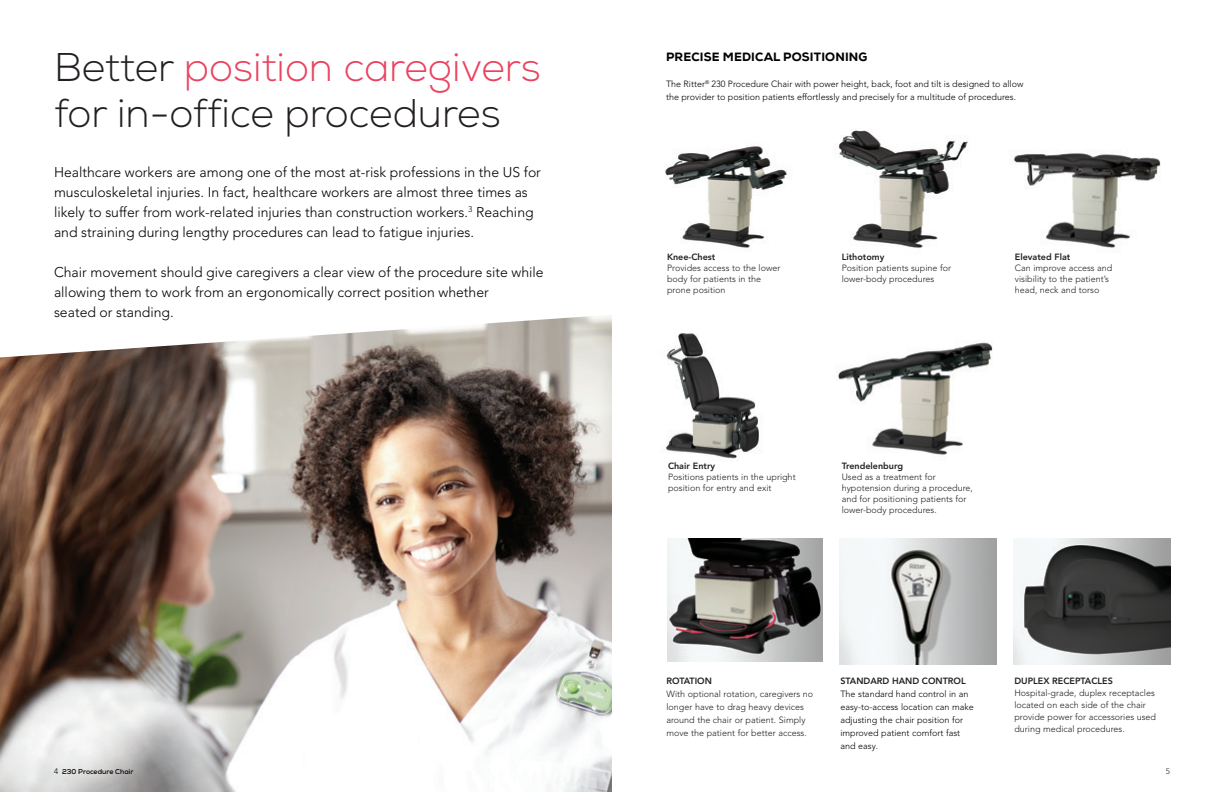
<style>
.page{position:relative;width:1224px;height:792px;background:#fff}
.page>*{position:absolute;margin:0;border:0;box-sizing:border-box;transform-origin:0 0}
.t1{font:300 40px/46px "Nexa";color:#231f20}
.Body_Style_1{font:300 14px/20px "Avenir LT Pro";color:#000}
.Headline_Style_5{font:800 12px "Nexa";letter-spacing:.015em;color:#000}
.NEW_CAPTIONS{font:300 9px/11px "Avenir LT Pro";color:#231f20}
.Body_Style_3{font:300 9px/13px "Avenir LT Pro";color:#000}
.NEW_CAPTIONS-2{font:300 9px/13px "Avenir LT Pro";color:#000}
.Body_Style_3-2{font:800 9px "Avenir LT Pro";color:#231f20}
.NEW_CAPTIONS-3{font:800 9px "Avenir LT Pro";color:#231f20}
.t2{font:300 8px "Avenir LT Pro";color:#231f20}
.t3{font:700 7px "Nexa";letter-spacing:-.005em;color:#000}
.s1{color:#ea4360}
.s2{font-weight:800}
.s3{font-family:"Avenir LT Pro";font-weight:300;font-size:8px}
</style>
<div class="page">
<img style="left:0;top:315px;width:612px;height:477px">
<img style="left:837px;top:342px;width:155px;height:113px">
<img style="left:665px;top:333px;width:97px;height:126px">
<img style="left:838px;top:130px;width:130px;height:118px">
<img style="left:1014px;top:153px;width:147px;height:95px">
<img style="left:665px;top:146px;width:125px;height:102px">
<img style="left:667px;top:539px;width:155px;height:123px">
<img style="left:1014px;top:539px;width:156px;height:126px">
<img style="left:840px;top:539px;width:156px;height:126px">
<p class="t1" style="left:54px;top:45px;width:489px">Better <span class="s1">position caregivers </span>for in-office procedures</p>
<p class="Body_Style_1" style="left:54px;top:162px;width:488px">Healthcare workers are among one of the most at-risk professions in the US for musculoskeletal injuries. In fact, healthcare workers are almost three times as likely to suffer from work-related injuries than construction workers.<sup>3</sup> Reaching and straining during lengthy procedures can lead to fatigue injuries.</p>
<p class="Body_Style_1" style="left:54px;top:262px;width:491px">Chair movement should give caregivers a clear view of the procedure site while allowing them to work from an ergonomically correct position whether<br>seated or standing.</p>
<p class="Headline_Style_5" style="left:666px;top:50px;width:203px">PRECISE MEDICAL POSITIONING</p>
<p class="Body_Style_3" style="left:666px;top:78px;width:359px">The Ritter<sup>®</sup> 230 Procedure Chair with power height, back, foot and tilt is designed to allow the provider to position patients effortlessly and precisely for a multitude of procedures.</p>
<p class="NEW_CAPTIONS-3" style="left:667px;top:252px;width:50px">Knee-Chest</p>
<p class="NEW_CAPTIONS" style="left:667px;top:263px;width:115px">Provides access to the lower body for patients in the prone position</p>
<p class="NEW_CAPTIONS" style="left:842px;top:252px;width:111px"><span class="s2">Lithotomy<br></span>Position patients supine for lower-body procedures</p>
<p class="NEW_CAPTIONS-3" style="left:1015px;top:252px;width:57px">Elevated Flat</p>
<p class="NEW_CAPTIONS" style="left:1015px;top:263px;width:99px">Can improve access and visibility to the patient’s head, neck and torso</p>
<p class="NEW_CAPTIONS" style="left:668px;top:460px;width:129px"><span class="s2">Chair Entry<br></span>Positions patients in the upright position for entry and exit</p>
<p class="NEW_CAPTIONS-3" style="left:842px;top:461px;width:63px">Trendelenburg</p>
<p class="NEW_CAPTIONS" style="left:842px;top:471px;width:133px">Used as a treatment for hypotension during a procedure, and for positioning patients for lower-body procedures.</p>
<p class="Body_Style_3-2" style="left:666px;top:676px;width:47px">ROTATION</p>
<p class="NEW_CAPTIONS" style="left:666px;top:688px;width:148px;line-height:13px">With optional rotation, caregivers no longer have to drag heavy devices around the chair or patient. Simply move the patient for better access.</p>
<p class="Body_Style_3-2" style="left:840px;top:676px;width:127px">STANDARD HAND CONTROL</p>
<p class="NEW_CAPTIONS-2" style="left:840px;top:688px;width:135px">The standard hand control in an easy-to-access location can make adjusting the chair position for improved patient comfort fast and easy.</p>
<p class="Body_Style_3-2" style="left:1014px;top:676px;width:100px">DUPLEX RECEPTACLES</p>
<p class="NEW_CAPTIONS" style="left:1014px;top:687px;width:143px;line-height:12px">Hospital-grade, duplex receptacles located on each side of the chair provide power for accessories used during medical procedures.</p>
<p class="t3" style="left:54px;top:767px;width:81px"><span class="s3">4</span> 230 Procedure Chair</p>
<p class="t2" style="left:1166px;top:767px;width:6px">5</p>
</div>
